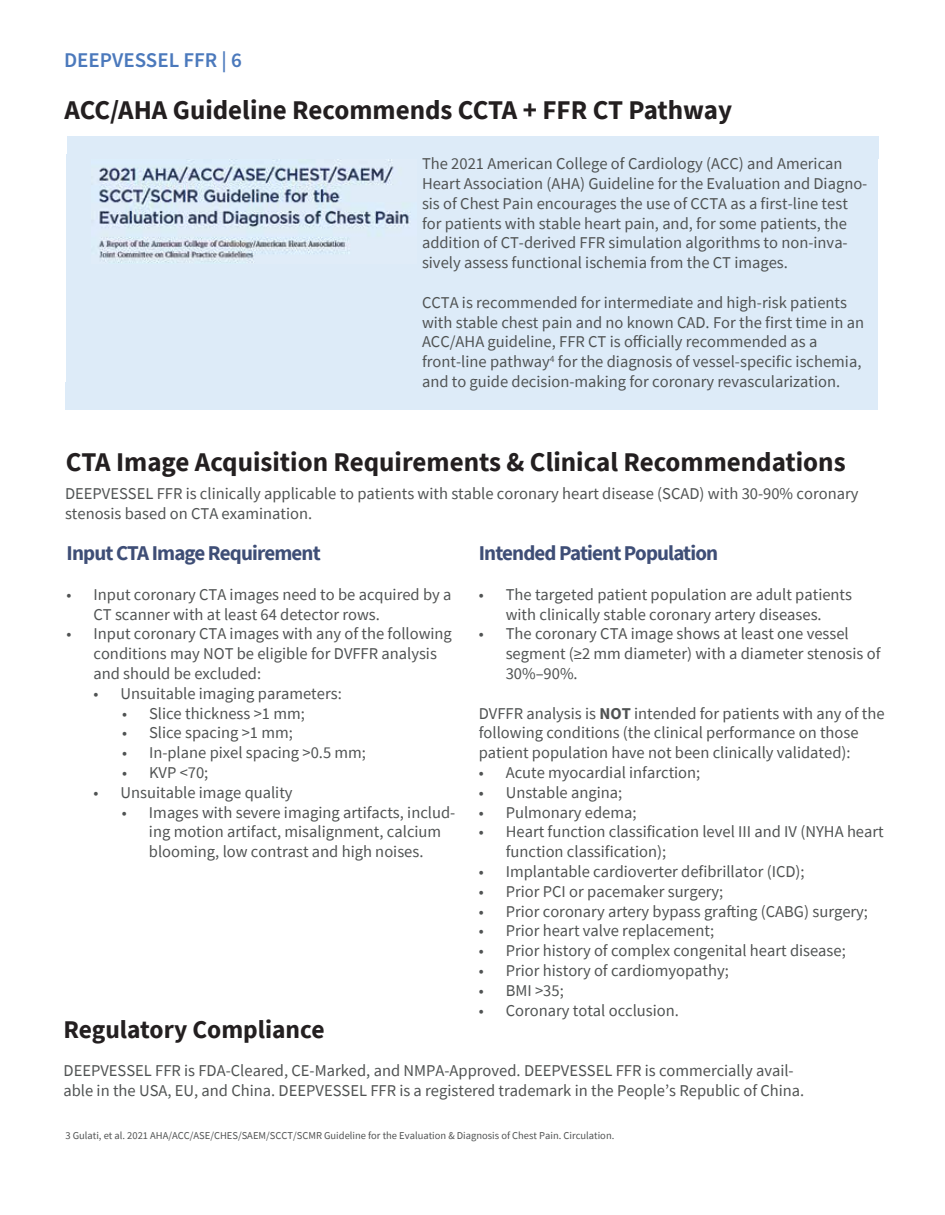
<style>
.page{position:relative;width:945px;height:1215px;background:#fff}
.page>*{position:absolute;margin:0;border:0;box-sizing:border-box;transform-origin:0 0}
.t1{font:700 27px "Source Sans Pro";color:#231f20}
.t2{font:700 25.5px "Source Sans Pro";color:#231f20}
.t3{font:700 21px "Source Sans Pro";letter-spacing:-.04em;color:rgb(41 58 103/.9)}
.t4{font:600 21px "Source Sans Pro";color:#4b79bc}
.t5{font:16.5px/19.8px "Source Sans Pro";color:#505353}
.t6{font:10.5px "Source Sans Pro";color:#515353}
.s1{font-weight:700}
</style>
<div class="page">
<div style="left:66px;top:154px;width:811px;height:238px;background:#ddebf8"></div>
<img style="left:98px;top:159px;width:313px;height:104px">
<div style="left:65px;top:382px;width:813px;height:28px;background:#ddebf8"></div>
<div style="left:67px;top:136px;width:811px;height:23px;background:#ddebf8"></div>
<p class="t4" style="left:64px;top:46px;width:179px">DEEPVESSEL FFR | 6</p>
<h1 class="t1" style="left:65px;top:92px;width:669px">ACC/AHA Guideline Recommends CCTA + FFR CT Pathway</h1>
<p class="t5" style="left:422px;top:154px;width:447px">The 2021 American College of Cardiology (ACC) and American Heart Association (AHA) Guideline for the Evaluation and Diagno&shy;sis of Chest Pain encourages the use of CCTA as a first-line test for patients with stable heart pain, and, for some patients, the addition of CT-derived FFR simulation algorithms to non-inva&shy;sively assess functional ischemia from the CT images.</p>
<p class="t5" style="left:422px;top:292px;width:444px">CCTA is recommended for intermediate and high-risk patients with stable chest pain and no known CAD. For the first time in an ACC/AHA guideline, FFR CT is officially recommended as a front-line pathway<sup>4</sup> for the diagnosis of vessel-specific ischemia, and to guide decision-making for coronary revascularization.</p>
<h1 class="t1" style="left:66px;top:444px;width:781px">CTA Image Acquisition Requirements &amp; Clinical Recommendations</h1>
<p class="t5" style="left:65px;top:484px;width:795px">DEEPVESSEL FFR is clinically applicable to patients with stable coronary heart disease (SCAD) with 30-90% coronary stenosis based on CTA examination.</p>
<p class="t3" style="left:67px;top:539px;width:256px">Input CTA Image Requirement</p>
<p class="t5" style="left:94px;top:584px;width:360px;text-indent:-27px">• Input coronary CTA images need to be acquired by a<br>CT scanner with at least 64 detector rows.</p>
<p class="t5" style="left:94px;top:624px;width:360px;text-indent:-27px">• Input coronary CTA images with any of the following conditions may NOT be eligible for DVFFR analysis and should be excluded:</p>
<p class="t5" style="left:94px;top:683px;width:250px">• Unsuitable imaging parameters:</p>
<p class="t5" style="left:122px;top:703px;width:184px">• Slice thickness &gt;1 mm;</p>
<p class="t5" style="left:122px;top:723px;width:172px">• Slice spacing &gt;1 mm;</p>
<p class="t5" style="left:122px;top:743px;width:246px">• In-plane pixel spacing &gt;0.5 mm;</p>
<p class="t5" style="left:122px;top:763px;width:88px">• KVP &lt;70;</p>
<p class="t5" style="left:93px;top:782px;width:201px">• Unsuitable image quality</p>
<p class="t5" style="left:149px;top:802px;width:308px;text-indent:-27px">• Images with severe imaging artifacts, includ&shy;ing motion artifact, misalignment, calcium blooming, low contrast and high noises.</p>
<p class="t3" style="left:479px;top:539px;width:241px">Intended Patient Population</p>
<p class="t5" style="left:479px;top:584px;width:375px;text-align:center">• The targeted patient population are adult patients with clinically stable coronary artery diseases.</p>
<p class="t5" style="left:506px;top:624px;width:376px;text-indent:-27px">• The coronary CTA image shows at least one vessel segment (≥2 mm diameter) with a diameter stenosis of<br>30%–90%.</p>
<p class="t5" style="left:479px;top:703px;width:407px">DVFFR analysis is <span class="s1">NOT</span> intended for patients with any of the following conditions (the clinical performance on those patient population have not been clinically validated):</p>
<p class="t5" style="left:479px;top:763px;width:223px">• Acute myocardial infarction;</p>
<p class="t5" style="left:479px;top:782px;width:145px">• Unstable angina;</p>
<p class="t5" style="left:479px;top:802px;width:159px">• Pulmonary edema;</p>
<p class="t5" style="left:506px;top:822px;width:380px;text-indent:-27px">• Heart function classification level III and IV (NYHA heart function classification);</p>
<p class="t5" style="left:479px;top:862px;width:327px">• Implantable cardioverter defibrillator (ICD);</p>
<p class="t5" style="left:479px;top:881px;width:246px">• Prior PCI or pacemaker surgery;</p>
<p class="t5" style="left:479px;top:901px;width:391px">• Prior coronary artery bypass grafting (CABG) surgery;</p>
<p class="t5" style="left:479px;top:921px;width:237px">• Prior heart valve replacement;</p>
<p class="t5" style="left:479px;top:941px;width:369px">• Prior history of complex congenital heart disease;</p>
<p class="t5" style="left:479px;top:961px;width:252px">• Prior history of cardiomyopathy;</p>
<p class="t5" style="left:479px;top:980px;width:87px">• BMI &gt;35;</p>
<p class="t5" style="left:479px;top:1000px;width:202px">• Coronary total occlusion.</p>
<h2 class="t2" style="left:64px;top:1013px;width:263px">Regulatory Compliance</h2>
<p class="t5" style="left:64px;top:1061px;width:742px">DEEPVESSEL FFR is FDA-Cleared, CE-Marked, and NMPA-Approved. DEEPVESSEL FFR is commercially avail&shy;able in the USA, EU, and China. DEEPVESSEL FFR is a registered trademark in the People’s Republic of China.</p>
<p class="t6" style="left:65px;top:1129px;width:550px">3 Gulati, et al. 2021 AHA/ACC/ASE/CHES/SAEM/SCCT/SCMR Guideline for the Evaluation &amp; Diagnosis of Chest Pain. Circulation.</p>
</div>
